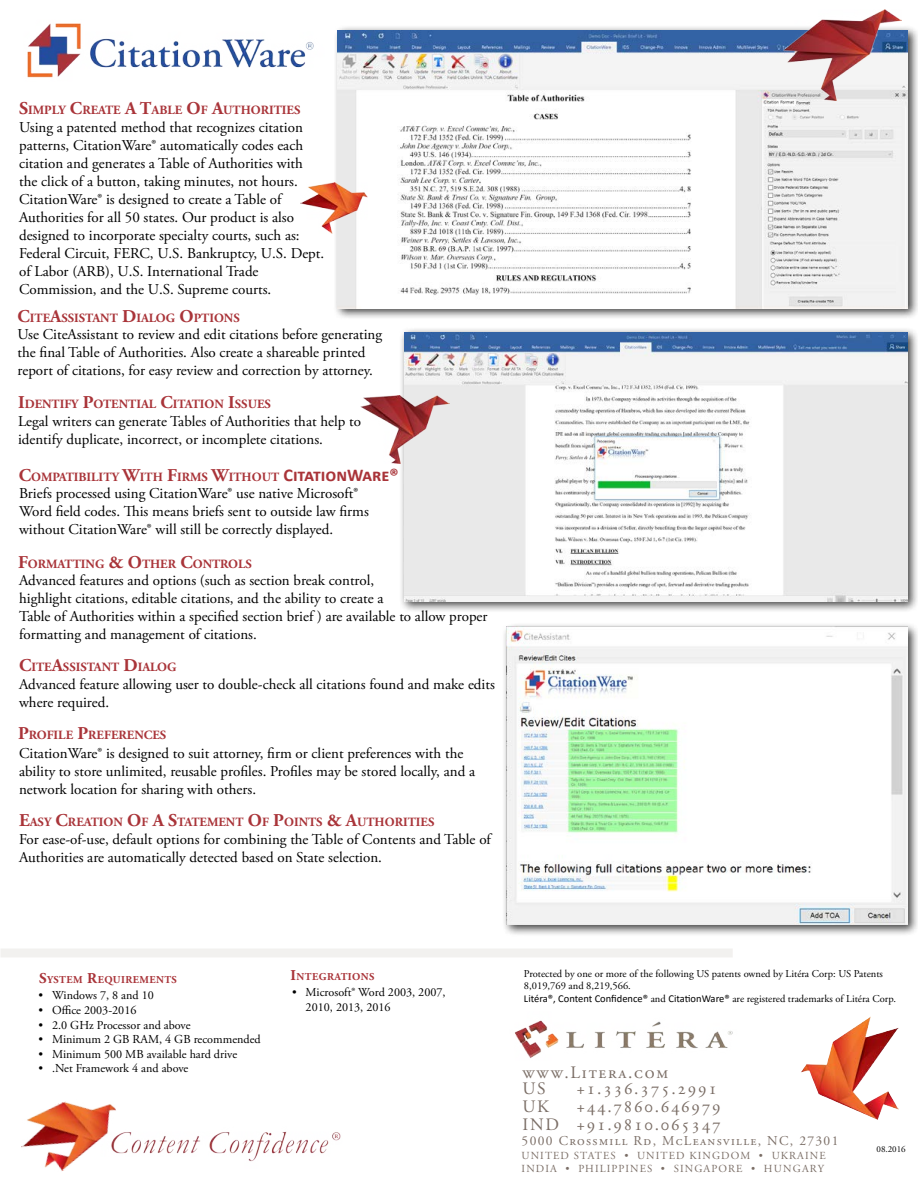
<style>
.page{position:relative;width:918px;height:1188px;background:#fff}
.page>*{position:absolute;margin:0;border:0;box-sizing:border-box;transform-origin:0 0}
.t1{font:17.55px "Adobe Garamond Pro";letter-spacing:.1em;color:#7b6e66}
.Body_Text{font:15px/18px "Adobe Garamond Pro";color:#000}
.t2{font:13.5px "Adobe Garamond Pro";letter-spacing:.1em;color:#7b6e66}
.Subheader{font:700 12.6px "Adobe Garamond Pro";color:#a93439}
.t3{font:12.15px/14.5px "Adobe Garamond Pro";color:#000}
.t4{font:10.8px/12.9px "Adobe Garamond Pro";letter-spacing:.1em;color:#7b6e66}
.t5{font:10.5px/12.6px "Adobe Garamond Pro";color:#000}
.t6{font:10.5px "Calibri";color:#000}
.t7{font:700 10.5px "Adobe Garamond Pro";letter-spacing:.045em;color:#a93439}
.t8{font:9px "Adobe Garamond Pro";color:#000}
.s1{font-size:18px}
.s2{font-family:"Calibri";font-size:18px}
.s3{font-size:15px}
.s4{font-family:"Adobe Garamond Pro"}
</style>
<div class="page">
<img style="left:128px;top:1131px;width:213px;height:31px">
<img style="left:515px;top:1020px;width:218px;height:38px">
<div style="left:0;top:948px;width:733px;height:9px;background:#f2f1ef"></div>
<img style="left:27px;top:23px;width:287px;height:55px">
<div style="left:333px;top:25px;width:585px;height:295px;background:#000;opacity:.75"></div>
<img style="left:338px;top:30px;width:570px;height:279px">
<div style="left:399px;top:327px;width:519px;height:286px;background:#000;opacity:.75"></div>
<img style="left:405px;top:333px;width:503px;height:268px">
<div style="left:501px;top:622px;width:417px;height:314px;background:#000;opacity:.75"></div>
<img style="left:507px;top:627px;width:401px;height:297px">
<img style="left:360px;top:395px;width:89px;height:68px">
<img style="left:21px;top:1101px;width:107px;height:70px">
<img style="left:801px;top:1016px;width:98px;height:104px">
<img style="left:783px;top:9px;width:119px;height:91px">
<img style="left:300px;top:182px;width:67px;height:51px">
<p class="Subheader" style="left:19px;top:102px;width:283px"><span class="s1">S</span>IMPLY <span class="s1">C</span>REATE <span class="s1">A T</span>ABLE <span class="s1">O</span>F <span class="s1">A</span>UTHORITIES</p>
<p class="Body_Text" style="left:19px;top:119px;width:307px">Using a patented method that recognizes citation patterns, CitationWare® automatically codes each citation and generates a Table of Authorities with the click of a button, taking minutes, not hours.<br>CitationWare® is designed to create a Table of Authorities for all 50 states. Our product is also designed to incorporate specialty courts, such as:<br>Federal Circuit, FERC, U.S. Bankruptcy, U.S. Dept. of Labor (ARB), U.S. International Trade</p>
<p class="Body_Text" style="left:19px;top:281px;width:254px">Commission, and the U.S. Supreme courts.</p>
<p class="Subheader" style="left:18px;top:310px;width:224px"><span class="s1">C</span>ITE<span class="s1">A</span>SSISTANT <span class="s1">D</span>IALOG <span class="s1">O</span>PTIONS</p>
<p class="Body_Text" style="left:18px;top:326px;width:366px">Use CiteAssistant to review and edit citations before generating the final Table of Authorities. Also create a shareable printed report of citations, for easy review and correction by attorney.</p>
<p class="Subheader" style="left:18px;top:397px;width:254px"><span class="s1">I</span>DENTIFY <span class="s1">P</span>OTENTIAL <span class="s1">C</span>ITATION <span class="s1">I</span>SSUES</p>
<p class="Body_Text" style="left:18px;top:413px;width:345px">Legal writers can generate Tables of Authorities that help to identify duplicate, incorrect, or incomplete citations.</p>
<p class="Subheader" style="left:19px;top:469px;width:381px"><span class="s1">C</span>OMPATIBILITY <span class="s1">W</span>ITH <span class="s1">F</span>IRMS <span class="s1">W</span>ITHOUT <span class="s2">CitationWare®</span></p>
<p class="Body_Text" style="left:19px;top:485px;width:351px">Briefs processed using CitationWare® use native Microsoft®<br>Word field codes. This means briefs sent to outside law firms without CitationWare® will still be correctly displayed.</p>
<p class="Subheader" style="left:18px;top:556px;width:235px"><span class="s1">F</span>ORMATTING <span class="s1">&amp; O</span>THER <span class="s1">C</span>ONTROLS</p>
<p class="Body_Text" style="left:19px;top:572px;width:470px">Advanced features and options (such as section break control,<br>highlight citations, editable citations, and the ability to create a<br>Table of Authorities within a specified section brief ) are available to allow proper formatting and management of citations.</p>
<p class="Subheader" style="left:19px;top:660px;width:159px"><span class="s1">C</span>ITE<span class="s1">A</span>SSISTANT <span class="s1">D</span>IALOG</p>
<p class="Body_Text" style="left:19px;top:676px;width:477px">Advanced feature allowing user to double-check all citations found and make edits where required.</p>
<p class="Subheader" style="left:18px;top:728px;width:150px"><span class="s1">P</span>ROFILE <span class="s1">P</span>REFERENCES</p>
<p class="Body_Text" style="left:19px;top:745px;width:458px">CitationWare® is designed to suit attorney, firm or client preferences with the ability to store unlimited, reusable profiles. Profiles may be stored locally, and a network location for sharing with others.</p>
<p class="Subheader" style="left:19px;top:815px;width:417px"><span class="s1">E</span>ASY <span class="s1">C</span>REATION <span class="s1">O</span>F <span class="s1">A S</span>TATEMENT <span class="s1">O</span>F <span class="s1">P</span>OINTS <span class="s1">&amp; A</span>UTHORITIES</p>
<p class="Body_Text" style="left:19px;top:831px;width:473px">For ease-of-use, default options for combining the Table of Contents and Table of<br>Authorities are automatically detected based on State selection.</p>
<p class="t7" style="left:39px;top:974px;width:139px"><span class="s3">S</span>YSTEM <span class="s3">R</span>EQUIREMENTS</p>
<p class="t3" style="left:39px;top:989px;width:117px">• Windows 7, 8 and 10</p>
<p class="t3" style="left:39px;top:1003px;width:99px">• Office 2003-2016</p>
<p class="t3" style="left:39px;top:1018px;width:154px">• 2.0 GHz Processor and above</p>
<p class="t3" style="left:39px;top:1032px;width:224px">• Minimum 2 GB RAM, 4 GB recommended</p>
<p class="t3" style="left:39px;top:1047px;width:200px">• Minimum 500 MB available hard drive</p>
<p class="t3" style="left:39px;top:1062px;width:151px">• .Net Framework 4 and above</p>
<p class="t7" style="left:291px;top:970px;width:85px"><span class="s3">I</span>NTEGRATIONS</p>
<p class="t3" style="left:306px;top:985px;width:142px;text-indent:-14px">• Microsoft® Word 2003, 2007,<br>2010, 2013, 2016</p>
<p class="t5" style="left:524px;top:967px;width:361px">Protected by one or more of the following US patents owned by Litéra Corp: US Patents<br>8,019,769 and 8,219,566.</p>
<p class="t6" style="left:524px;top:991px;width:374px">Litéra®, Content Confidence® <span class="s4">and</span> CitationWare® <span class="s4">are registered trademarks of Litéra Corp.</span></p>
<p class="t1" style="left:522px;top:1062px;width:147px">www.Litera.com</p>
<p class="t1" style="left:522px;top:1078px;width:25px">US</p>
<p class="t1" style="left:576px;top:1078px;width:142px">+1.336.375.2991</p>
<p class="t1" style="left:522px;top:1096px;width:28px">UK</p>
<p class="t1" style="left:576px;top:1096px;width:146px">+44.7860.646979</p>
<p class="t1" style="left:522px;top:1114px;width:200px">IND +91.9810.065347</p>
<p class="t2" style="left:522px;top:1132px;width:318px">5000 Crossmill Rd, McLeansville, NC, 27301</p>
<p class="t4" style="left:522px;top:1149px;width:306px">UNITED STATES • UNITED KINGDOM • UKRAINE<br>INDIA • PHILIPPINES • SINGAPORE • HUNGARY</p>
<p class="t8" style="left:877px;top:1143px;width:31px">08.2016</p>
</div>
